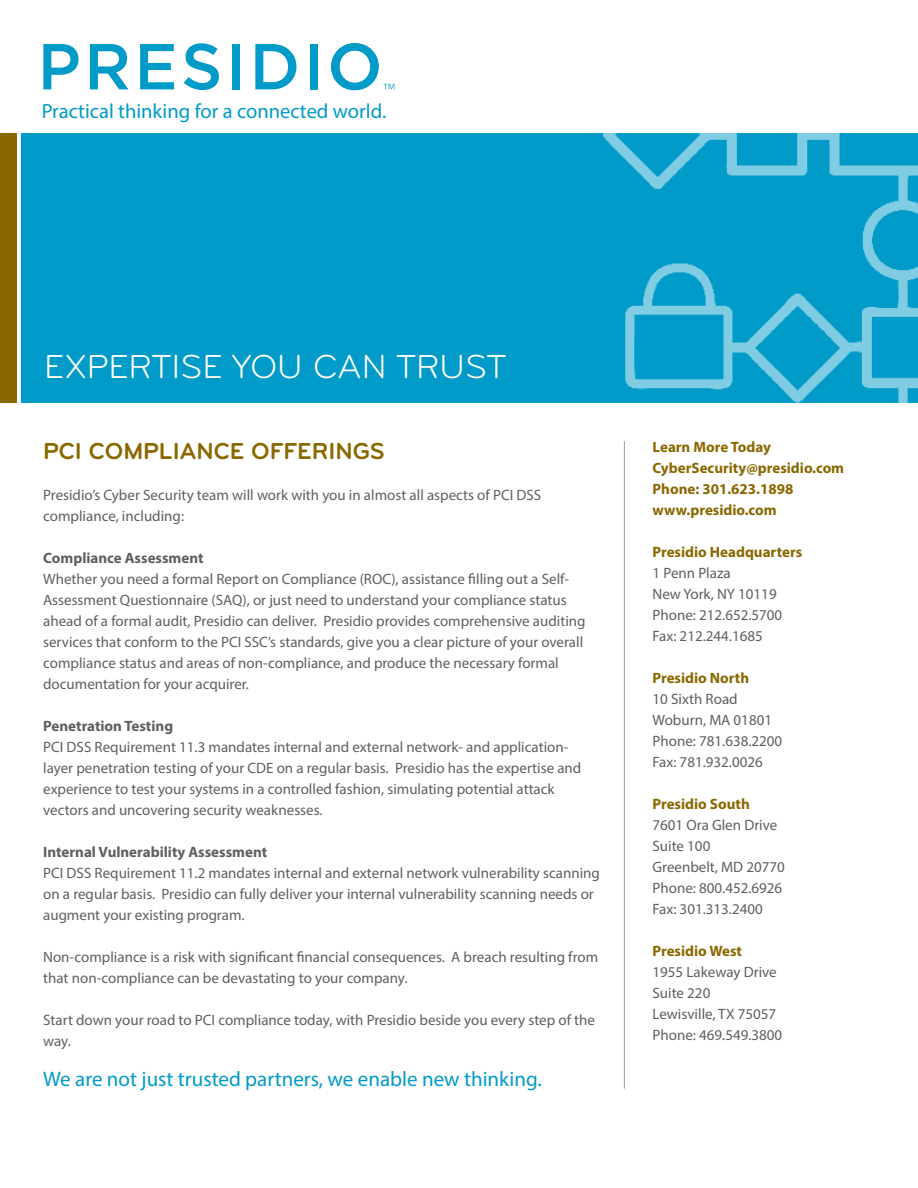
<style>
.page{position:relative;width:918px;height:1188px;background:#fff}
.page>*{position:absolute;margin:0;border:0;box-sizing:border-box;transform-origin:0 0}
.t1{font:34.5px "Bryant";color:#fff}
.t2{font:700 24px "Bryant";color:#8a6800}
.t3{font:21px "Myriad Pro";color:#009bc8}
.t4{font:20.55px "Myriad Pro";color:#009bc8}
.t5{font:15px/21px "Myriad Pro";color:#5f5f62}
.t6{font:700 15px "Myriad Pro";color:#8a6800}
.t7{font:700 15px "Myriad Pro";color:#5f5f62}
</style>
<div class="page">
<div style="left:22px;top:133px;width:896px;height:270px;background:#009bc8"></div>
<img style="left:604px;top:133px;width:314px;height:270px">
<div style="left:0;top:133px;width:16px;height:270px;background:#8a6800"></div>
<hr style="left:624px;top:442px;width:1px;height:646px;background:#9b9ca0">
<svg style="left:43px;top:44px;width:36px;height:45px"></svg>
<svg style="left:90px;top:44px;width:38px;height:45px"></svg>
<svg style="left:140px;top:44px;width:34px;height:45px"></svg>
<svg style="left:184px;top:43px;width:35px;height:47px"></svg>
<div style="left:232px;top:44px;width:8px;height:45px;background:#009bc8"></div>
<svg style="left:255px;top:44px;width:41px;height:45px"></svg>
<div style="left:310px;top:44px;width:8px;height:45px;background:#009bc8"></div>
<svg style="left:331px;top:43px;width:63px;height:47px"></svg>
<p class="t4" style="left:42px;top:98px;width:346px">Practical thinking for a connected world.</p>
<p class="t1" style="left:44px;top:346px;width:464px">EXPERTISE YOU CAN TRUST</p>
<p class="t2" style="left:43px;top:436px;width:343px">PCI COMPLIANCE OFFERINGS</p>
<p class="t5" style="left:43px;top:484px;width:500px">Presidio’s Cyber Security team will work with you in almost all aspects of PCI DSS compliance, including:</p>
<p class="t7" style="left:43px;top:548px;width:162px">Compliance Assessment</p>
<p class="t5" style="left:43px;top:568px;width:544px">Whether you need a formal Report on Compliance (ROC), assistance filling out a Self-Assessment Questionnaire (SAQ), or just need to understand your compliance status ahead of a formal audit, Presidio can deliver. Presidio provides comprehensive auditing services that conform to the PCI SSC’s standards, give you a clear picture of your overall compliance status and areas of non-compliance, and produce the necessary formal documentation for your acquirer.</p>
<p class="t7" style="left:43px;top:716px;width:131px">Penetration Testing</p>
<p class="t5" style="left:43px;top:736px;width:540px">PCI DSS Requirement 11.3 mandates internal and external network- and application&shy;layer penetration testing of your CDE on a regular basis. Presidio has the expertise and experience to test your systems in a controlled fashion, simulating potential attack vectors and uncovering security weaknesses.</p>
<p class="t7" style="left:43px;top:842px;width:226px">Internal Vulnerability Assessment</p>
<p class="t5" style="left:43px;top:862px;width:558px">PCI DSS Requirement 11.2 mandates internal and external network vulnerability scanning on a regular basis. Presidio can fully deliver your internal vulnerability scanning needs or augment your existing program.</p>
<p class="t5" style="left:43px;top:946px;width:556px">Non-compliance is a risk with significant financial consequences. A breach resulting from that non-compliance can be devastating to your company.</p>
<p class="t5" style="left:43px;top:1009px;width:553px">Start down your road to PCI compliance today, with Presidio beside you every step of the way.</p>
<p class="t3" style="left:43px;top:1066px;width:500px">We are not just trusted partners, we enable new thinking.</p>
<p class="t6" style="left:653px;top:438px;width:120px">Learn More Today</p>
<p class="t6" style="left:653px;top:459px;width:193px">CyberSecurity@presidio.com</p>
<p class="t6" style="left:653px;top:480px;width:142px">Phone: 301.623.1898</p>
<p class="t6" style="left:653px;top:501px;width:126px">www.presidio.com</p>
<p class="t6" style="left:653px;top:543px;width:151px">Presidio Headquarters</p>
<p class="t5" style="left:653px;top:563px;width:80px">1 Penn Plaza</p>
<p class="t5" style="left:653px;top:584px;width:126px">New York, NY 10119</p>
<p class="t5" style="left:653px;top:605px;width:131px">Phone: 212.652.5700</p>
<p class="t5" style="left:653px;top:626px;width:112px">Fax: 212.244.1685</p>
<p class="t6" style="left:653px;top:669px;width:98px">Presidio North</p>
<p class="t5" style="left:653px;top:689px;width:87px">10 Sixth Road</p>
<p class="t5" style="left:653px;top:710px;width:121px">Woburn, MA 01801</p>
<p class="t5" style="left:653px;top:731px;width:131px">Phone: 781.638.2200</p>
<p class="t5" style="left:653px;top:752px;width:112px">Fax: 781.932.0026</p>
<p class="t6" style="left:653px;top:795px;width:99px">Presidio South</p>
<p class="t5" style="left:653px;top:815px;width:126px">7601 Ora Glen Drive</p>
<p class="t5" style="left:653px;top:836px;width:59px">Suite 100</p>
<p class="t5" style="left:653px;top:857px;width:134px">Greenbelt, MD 20770</p>
<p class="t5" style="left:653px;top:878px;width:131px">Phone: 800.452.6926</p>
<p class="t5" style="left:653px;top:899px;width:112px">Fax: 301.313.2400</p>
<p class="t6" style="left:653px;top:942px;width:91px">Presidio West</p>
<p class="t5" style="left:653px;top:962px;width:126px">1955 Lakeway Drive</p>
<p class="t5" style="left:653px;top:983px;width:59px">Suite 220</p>
<p class="t5" style="left:653px;top:1004px;width:125px">Lewisville, TX 75057</p>
<p class="t5" style="left:653px;top:1025px;width:131px">Phone: 469.549.3800</p>
</div>
